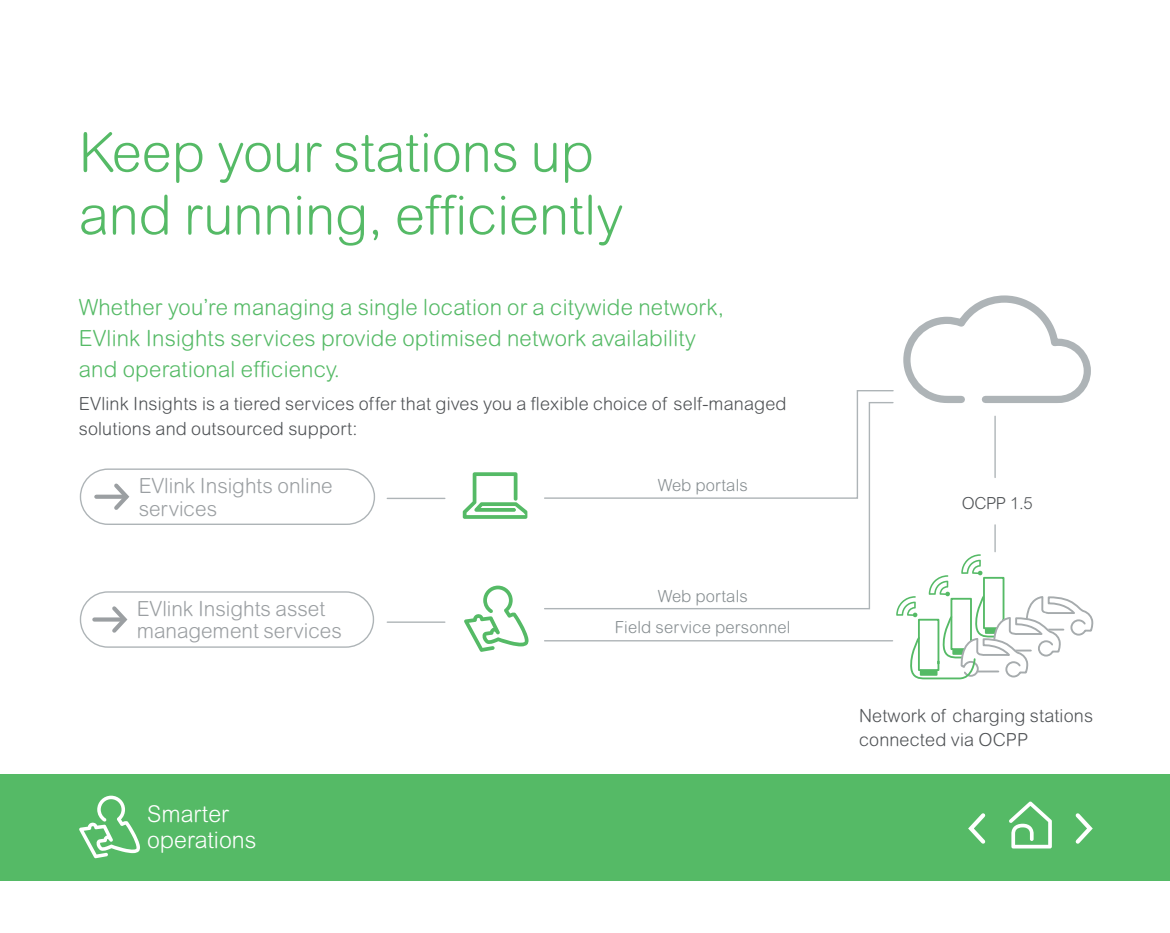
<style>
.page{position:relative;width:1170px;height:933px;background:#fff}
.page>*{position:absolute;margin:0;border:0;box-sizing:border-box;transform-origin:0 0}
.t1{font:300 54.25px/62.5px "Arial Rounded MT Std";color:#55ba66}
.t2{font:300 23.25px/25.8px "Arial Rounded MT Std";color:#fff}
.t3{font:300 22.25px/30.5px "Arial Rounded MT Std";letter-spacing:.01em;color:#55ba66}
.t4{font:300 20.75px/22.2px "Arial Rounded MT Std";color:#9b9fa2}
.t5{font:300 18px/25px "Arial Rounded MT Std";letter-spacing:.01em;color:#505356}
.t6{font:300 16.75px/31.2px "Arial Rounded MT Std";letter-spacing:.01em;color:#878e91;text-align:center}
.t7{font:300 16.75px "Arial Rounded MT Std";color:#505356}
</style>
<div class="page">
<div style="left:0;top:773px;width:1170px;height:107px;background:#55ba66"></div>
<hr style="left:994px;top:416px;width:2px;height:61px;background:#aeb4b7">
<svg style="left:903px;top:295px;width:188px;height:108px"></svg>
<hr style="left:994px;top:525px;width:2px;height:26px;background:#aeb4b7">
<hr style="left:387px;top:497px;width:58px;height:2px;background:#aeb4b7">
<hr style="left:387px;top:621px;width:58px;height:2px;background:#aeb4b7">
<svg style="left:544px;top:401px;width:350px;height:209px"></svg>
<hr style="left:545px;top:640px;width:348px;height:1px;background:#aeb4b7">
<svg style="left:463px;top:472px;width:64px;height:47px"></svg>
<svg style="left:464px;top:585px;width:65px;height:66px"></svg>
<svg style="left:896px;top:554px;width:197px;height:126px"></svg>
<svg style="left:79px;top:795px;width:61px;height:63px"></svg>
<svg style="left:1076px;top:813px;width:17px;height:30px"></svg>
<svg style="left:968px;top:813px;width:17px;height:30px"></svg>
<svg style="left:1009px;top:801px;width:43px;height:47px"></svg>
<svg style="left:80px;top:468px;width:295px;height:57px"></svg>
<div style="left:96px;top:494px;width:30px;height:5px;background:#9b9fa2"></div>
<div style="left:80px;top:591px;width:294px;height:56px;border:1px solid #aeb4b7;border-radius:28px"></div>
<svg style="left:108px;top:606px;width:20px;height:27px"></svg>
<svg style="left:94px;top:617px;width:30px;height:4px"></svg>
<h1 class="t1" style="left:79px;top:127px;width:546px">Keep your stations up and running, efficiently</h1>
<p class="t3" style="left:79px;top:295px;width:647px">Whether you’re managing a single location or a citywide network,<br>EVlink Insights services provide optimised network availability and operational efficiency.</p>
<p class="t5" style="left:79px;top:392px;width:709px">EVlink Insights is a tiered services offer that gives you a flexible choice of self-managed solutions and outsourced support:</p>
<p class="t4" style="left:139px;top:477px;width:196px">EVlink Insights online services</p>
<p class="t4" style="left:137px;top:600px;width:207px">EVlink Insights asset management services</p>
<p class="t2" style="left:147px;top:803px;width:111px">Smarter operations</p>
<p class="t6" style="left:658px;top:471px;width:92px">Web portals</p>
<p class="t6" style="left:615px;top:582px;width:177px">Web portals<br>Field service personnel</p>
<p class="t7" style="left:962px;top:497px;width:72px">OCPP 1.5</p>
<p class="t5" style="left:859px;top:706px;width:236px;line-height:23.8px">Network of charging stations connected via OCPP</p>
</div>
